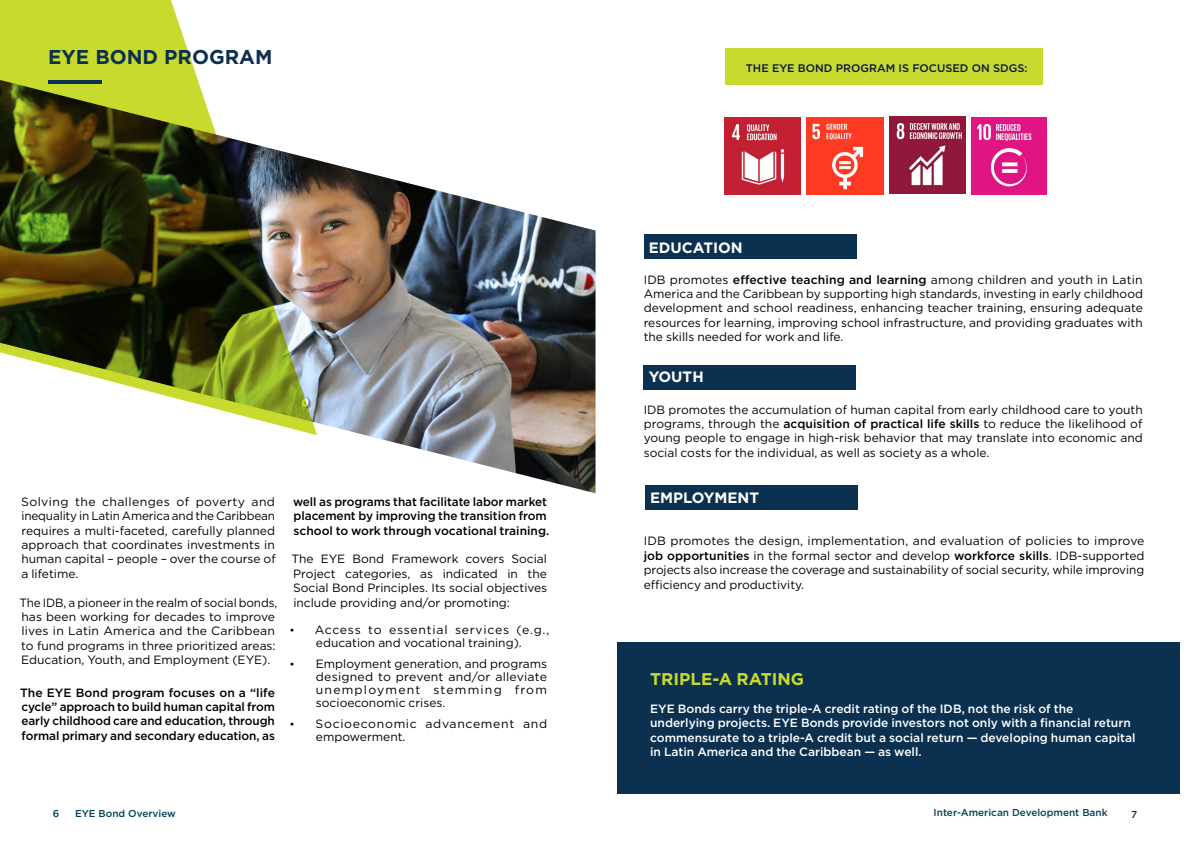
<style>
.page{position:relative;width:1191px;height:842px;background:#fff}
.page>*{position:absolute;margin:0;border:0;box-sizing:border-box;transform-origin:0 0}
.t1{font:700 20px "Gotham";color:#0c3150}
.t2{font:700 17px "Gotham";color:#c8da2b}
.t3{font:700 15px "Gotham";color:#fefefe}
.t4{font:12px/14.4px "Gotham";color:#000;text-align:justify}
.t5{font:500 12px/14.4px "Gotham";letter-spacing:-.005em;color:#000;text-align:justify}
.t6{font:500 12px/14.4px "Gotham";color:#fff}
.t7{font:12px/13px "Gotham";letter-spacing:.055em;color:#000}
.t8{font:500 11px "Gotham";color:#0d153d}
.t9{font:500 10px "Gotham";color:#024256}
.s1{font-size:11px}
.s2{font-weight:500}
</style>
<div class="page">
<img style="left:316px;top:160px;width:279px;height:333px">
<div style="left:725px;top:48px;width:318px;height:37px;background:#c8da2d"></div>
<img style="left:0;top:0;width:317px;height:435px">
<hr style="left:48px;top:81px;width:53px;height:3px;background:#0c3150">
<div style="left:644px;top:234px;width:212px;height:25px;background:#0c3150"></div>
<div style="left:617px;top:642px;width:562px;height:152px;background:#0c3150"></div>
<div style="left:643px;top:365px;width:213px;height:24px;background:#0c3150"></div>
<div style="left:644px;top:485px;width:213px;height:25px;background:#0c3150"></div>
<svg style="left:728px;top:117px;width:318px;height:78px"></svg>
<img style="left:724px;top:117px;width:76px;height:77px">
<img style="left:807px;top:118px;width:76px;height:77px">
<img style="left:889px;top:117px;width:76px;height:77px">
<img style="left:971px;top:118px;width:75px;height:77px">
<h1 class="t1" style="left:48px;top:44px;width:226px">EYE BOND PROGRAM</h1>
<p class="t4" style="left:21px;top:494px;width:256px">Solving the challenges of poverty and inequality in Latin America and the Caribbean requires a multi-faceted, carefully planned approach that coordinates investments in human capital – people – over the course of a lifetime.</p>
<p class="t4" style="left:19px;top:595px;width:259px;text-align:left">The IDB, a pioneer in the realm of social bonds, has been working for decades to improve lives in Latin America and the Caribbean to fund programs in three prioritized areas:<br>Education, Youth, and Employment (EYE).</p>
<p class="t5" style="left:20px;top:685px;width:256px">The EYE Bond program focuses on a “life cycle” approach to build human capital from early childhood care and education, through formal primary and secondary education, as</p>
<p class="t5" style="left:293px;top:494px;width:258px;text-align:left">well as programs that facilitate labor market placement by improving the transition from school to work through vocational training.</p>
<p class="t4" style="left:291px;top:552px;width:257px">The EYE Bond Framework covers Social Project categories, as indicated in the Social Bond Principles. Its social objectives include providing and/or promoting:</p>
<p class="t4" style="left:290px;top:623px;width:261px;line-height:13px;text-align:center"><span class="s1">•</span> Access to essential services (e.g., education and vocational training).</p>
<p class="t4" style="left:316px;top:657px;width:233px;line-height:13px;text-indent:-26px"><span class="s1">•</span> Employment generation, and programs designed to prevent and/or alleviate unemployment stemming from socioeconomic crises.</p>
<p class="t7" style="left:316px;top:717px;width:233px;text-indent:-26px"><span class="s1">•</span> Socioeconomic advancement and empowerment.</p>
<p class="t8" style="left:746px;top:61px;width:283px">THE EYE BOND PROGRAM IS FOCUSED ON SDGS:</p>
<p class="t3" style="left:648px;top:237px;width:96px">EDUCATION</p>
<p class="t4" style="left:643px;top:272px;width:501px">IDB promotes <span class="s2">effective teaching and learning</span> among children and youth in Latin America and the Caribbean by supporting high standards, investing in early childhood development and school readiness, enhancing teacher training, ensuring adequate resources for learning, improving school infrastructure, and providing graduates with the skills needed for work and life.</p>
<p class="t3" style="left:648px;top:366px;width:57px">YOUTH</p>
<p class="t4" style="left:643px;top:402px;width:500px">IDB promotes the accumulation of human capital from early childhood care to youth programs, through the <span class="s2">acquisition of practical life skills</span> to reduce the likelihood of young people to engage in high-risk behavior that may translate into economic and social costs for the individual, as well as society as a whole.</p>
<p class="t3" style="left:650px;top:487px;width:111px">EMPLOYMENT</p>
<p class="t4" style="left:643px;top:534px;width:502px">IDB promotes the design, implementation, and evaluation of policies to improve <span class="s2">job opportunities</span> in the formal sector and develop <span class="s2">workforce skills</span>. IDB-supported projects also increase the coverage and sustainability of social security, while improving efficiency and productivity.</p>
<h2 class="t2" style="left:650px;top:668px;width:155px">TRIPLE-A RATING</h2>
<p class="t6" style="left:650px;top:701px;width:487px">EYE Bonds carry the triple-A credit rating of the IDB, not the risk of the underlying projects. EYE Bonds provide investors not only with a financial return commensurate to a triple-A credit but a social return — developing human capital in Latin America and the Caribbean — as well.</p>
<p class="t9" style="left:53px;top:807px;width:8px">6</p>
<p class="t9" style="left:75px;top:806px;width:102px">EYE Bond Overview</p>
<p class="t9" style="left:933px;top:806px;width:175px">Inter-American Development Bank</p>
<p class="t9" style="left:1131px;top:808px;width:8px">7</p>
</div>
